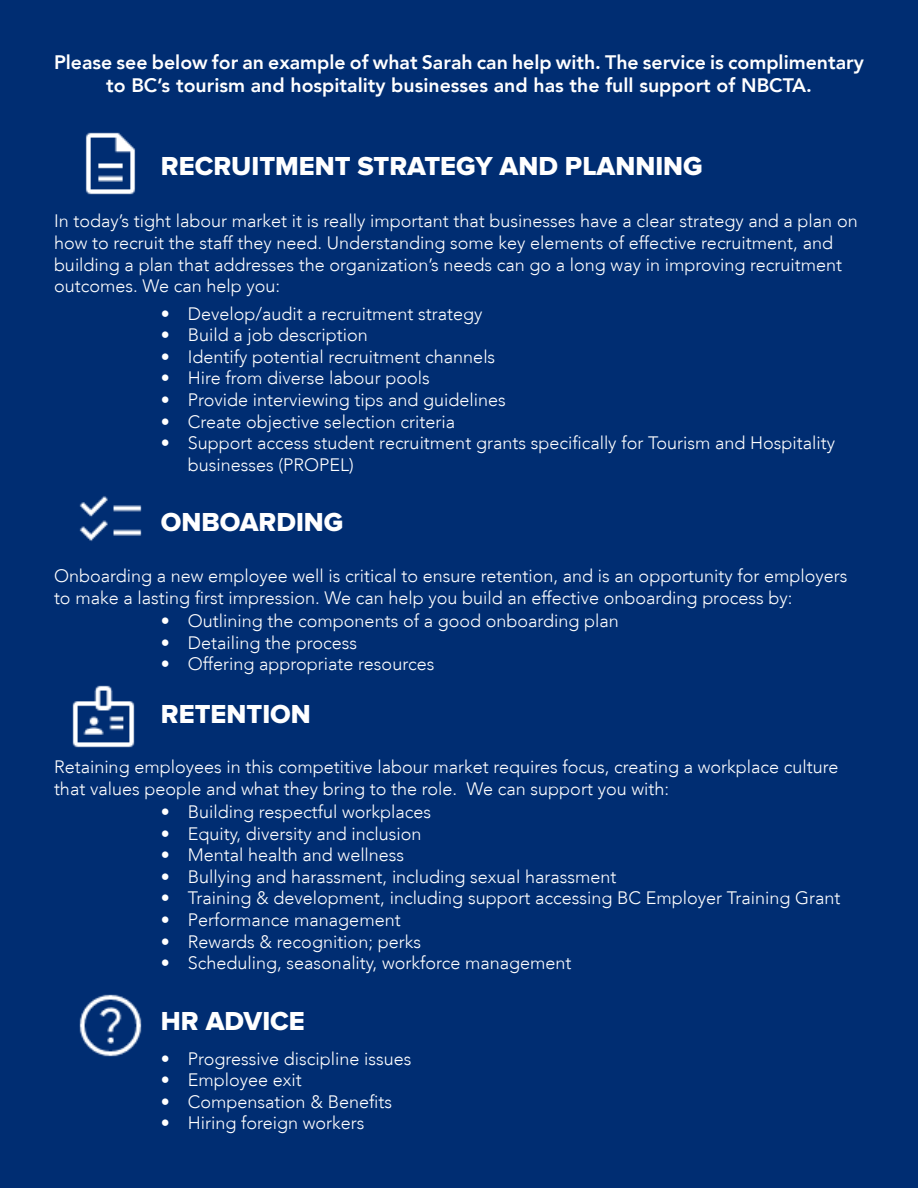
<style>
.page{position:relative;width:918px;height:1188px;background:#002d72}
.page>*{position:absolute;margin:0;border:0;box-sizing:border-box;transform-origin:0 0}
.t1{font:27px "Proxima Nova Extrabld";color:#fff}
.t2{font:800 19.5px/23.4px "Avenir LT";color:#fff;text-align:center}
.t3{font:300 18px/21.6px "Avenir LT";color:#fff}
</style>
<div class="page">
<img style="left:72px;top:685px;width:63px;height:63px">
<img style="left:79px;top:496px;width:63px;height:45px">
<img style="left:79px;top:994px;width:63px;height:63px">
<img style="left:85px;top:132px;width:51px;height:63px">
<p class="t2" style="left:54px;top:50px;width:811px">Please see below for an example of what Sarah can help with. The service is complimentary to BC’s tourism and hospitality businesses and has the full support of NBCTA.</p>
<p class="t1" style="left:161px;top:150px;width:543px">RECRUITMENT STRATEGY AND PLANNING</p>
<p class="t3" style="left:54px;top:211px;width:805px">In today’s tight labour market it is really important that businesses have a clear strategy and a plan on how to recruit the staff they need. Understanding some key elements of effective recruitment, and building a plan that addresses the organization’s needs can go a long way in improving recruitment outcomes. We can help you:</p>
<p class="t3" style="left:161px;top:303px;width:323px">• Develop/audit a recruitment strategy</p>
<p class="t3" style="left:161px;top:324px;width:209px">• Build a job description</p>
<p class="t3" style="left:161px;top:346px;width:336px">• Identify potential recruitment channels</p>
<p class="t3" style="left:161px;top:367px;width:270px">• Hire from diverse labour pools</p>
<p class="t3" style="left:161px;top:389px;width:347px">• Provide interviewing tips and guidelines</p>
<p class="t3" style="left:161px;top:411px;width:296px">• Create objective selection criteria</p>
<p class="t3" style="left:188px;top:432px;width:649px;text-indent:-27px">• Support access student recruitment grants specifically for Tourism and Hospitality businesses (PROPEL)</p>
<p class="t1" style="left:161px;top:506px;width:184px">ONBOARDING</p>
<p class="t3" style="left:54px;top:565px;width:795px">Onboarding a new employee well is critical to ensure retention, and is an opportunity for employers to make a lasting first impression. We can help you build an effective onboarding process by:</p>
<p class="t3" style="left:161px;top:610px;width:459px">• Outlining the components of a good onboarding plan</p>
<p class="t3" style="left:161px;top:632px;width:198px">• Detailing the process</p>
<p class="t3" style="left:161px;top:653px;width:275px">• Offering appropriate resources</p>
<p class="t1" style="left:161px;top:698px;width:151px">RETENTION</p>
<p class="t3" style="left:54px;top:756px;width:786px">Retaining employees in this competitive labour market requires focus, creating a workplace culture that values people and what they bring to the role. We can support you with:</p>
<p class="t3" style="left:161px;top:801px;width:272px">• Building respectful workplaces</p>
<p class="t3" style="left:161px;top:823px;width:262px">• Equity, diversity and inclusion</p>
<p class="t3" style="left:161px;top:844px;width:245px">• Mental health and wellness</p>
<p class="t3" style="left:161px;top:866px;width:457px">• Bullying and harassment, including sexual harassment</p>
<p class="t3" style="left:161px;top:888px;width:681px">• Training &amp; development, including support accessing BC Employer Training Grant</p>
<p class="t3" style="left:161px;top:909px;width:241px">• Performance management</p>
<p class="t3" style="left:161px;top:931px;width:262px">• Rewards &amp; recognition; perks</p>
<p class="t3" style="left:161px;top:952px;width:412px">• Scheduling, seasonality, workforce management</p>
<p class="t1" style="left:161px;top:1006px;width:145px">HR ADVICE</p>
<p class="t3" style="left:161px;top:1048px;width:252px">• Progressive discipline issues</p>
<p class="t3" style="left:161px;top:1069px;width:143px">• Employee exit</p>
<p class="t3" style="left:161px;top:1091px;width:233px">• Compensation &amp; Benefits</p>
<p class="t3" style="left:161px;top:1112px;width:205px">• Hiring foreign workers</p>
</div>
